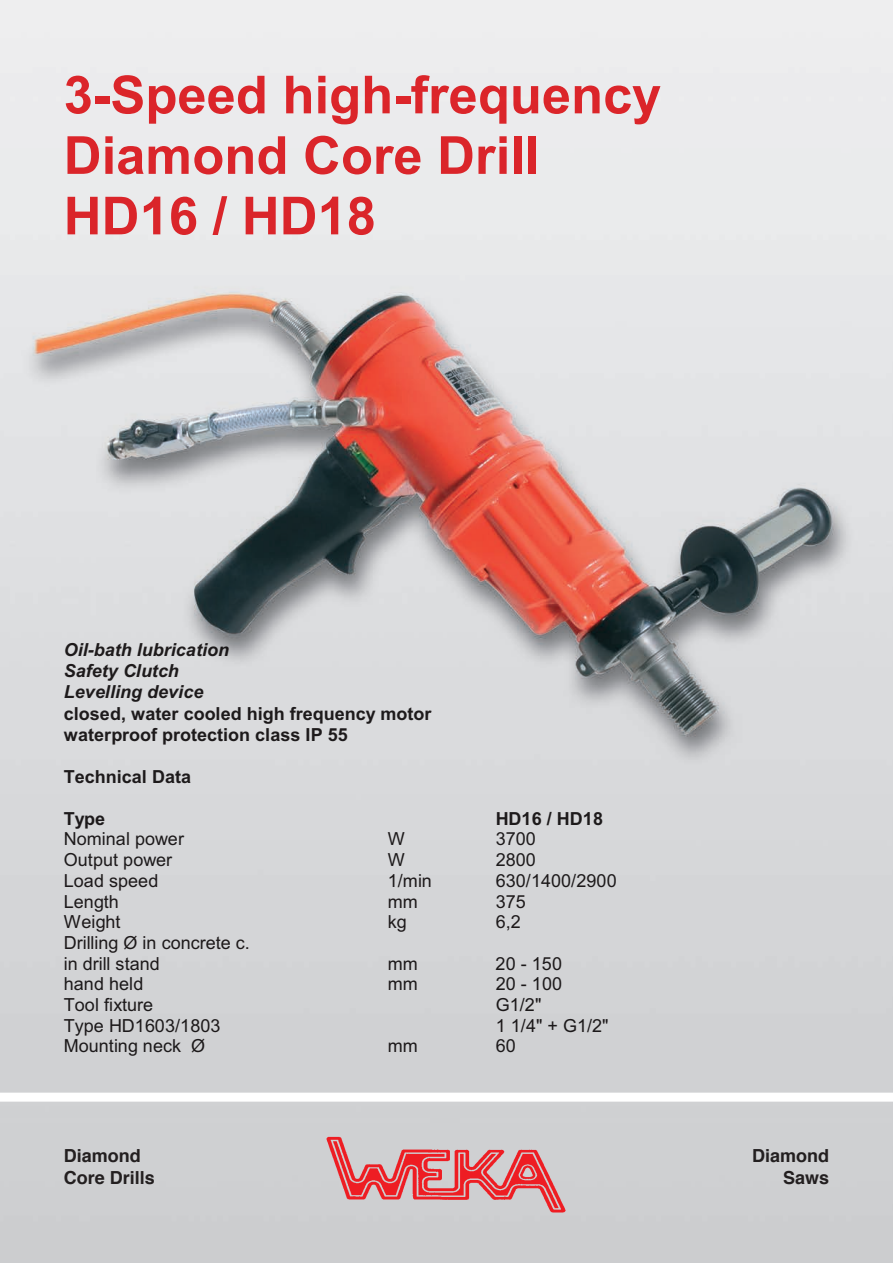
<style>
.page{position:relative;width:893px;height:1263px;background:#fff}
.page>*{position:absolute;margin:0;border:0;box-sizing:border-box;transform-origin:0 0}
.t1{font:700 52.5px/60.4px "Arial";color:#ee292e}
.t2{font:18px/20.7px "Arial";letter-spacing:.005em;color:#231f20}
.t3{font:700 18px/21.3px "Arial";color:#231f20}
.t4{font:italic 700 18px/21px "Arial";color:#231f20}
.t5{font:700 18px "Helvetica";color:#231f20}
</style>
<div class="page">
<img style="left:0;top:0;width:893px;height:1263px">
<img style="left:324px;top:1134px;width:245px;height:88px">
<div style="left:0;top:1093px;width:893px;height:9px;background:#fff"></div>
<svg style="left:64px;top:642px;width:165px;height:18px;background:#d7d8da"></svg>
<div style="left:64px;top:663px;width:115px;height:18px;background:#dadbdd"></div>
<div style="left:64px;top:684px;width:139px;height:18px;background:#dadbdd"></div>
<div style="left:64px;top:705px;width:178px;height:18px;background:#dadbdd"></div>
<div style="left:242px;top:705px;width:5px;height:18px;background:#dadbdd"></div>
<div style="left:247px;top:705px;width:184px;height:18px;background:#dadbdd"></div>
<div style="left:496px;top:872px;width:121px;height:18px;background:#d4d5d7"></div>
<h1 class="t1" style="left:64px;top:70px;width:599px">3-Speed high-frequency<br>Diamond Core Drill<br>HD16 / HD18</h1>
<p class="t4" style="left:64px;top:641px;width:167px">Oil-bath lubrication<br>Safety Clutch<br>Levelling device</p>
<p class="t3" style="left:64px;top:704px;width:369px">closed, water cooled high frequency motor waterproof protection class IP 55</p>
<p class="t3" style="left:64px;top:768px;width:129px">Technical Data</p>
<p class="t3" style="left:64px;top:809px;width:43px">Type</p>
<p class="t3" style="left:496px;top:809px;width:109px">HD16 / HD18</p>
<p class="t2" style="left:64px;top:830px;width:122px">Nominal power</p>
<p class="t2" style="left:388px;top:830px;width:18px">W</p>
<p class="t2" style="left:496px;top:830px;width:42px">3700</p>
<p class="t2" style="left:64px;top:851px;width:110px">Output power</p>
<p class="t2" style="left:388px;top:851px;width:18px">W</p>
<p class="t2" style="left:496px;top:851px;width:42px">2800</p>
<p class="t2" style="left:64px;top:872px;width:96px">Load speed</p>
<p class="t2" style="left:388px;top:872px;width:46px">1/min</p>
<p class="t2" style="left:496px;top:872px;width:123px">630/1400/2900</p>
<p class="t2" style="left:64px;top:893px;width:57px">Length</p>
<p class="t2" style="left:388px;top:893px;width:32px">mm</p>
<p class="t2" style="left:496px;top:893px;width:32px">375</p>
<p class="t2" style="left:64px;top:913px;width:58px">Weight</p>
<p class="t2" style="left:388px;top:913px;width:21px">kg</p>
<p class="t2" style="left:496px;top:913px;width:27px">6,2</p>
<p class="t2" style="left:64px;top:934px;width:188px">Drilling Ø in concrete c. in drill stand</p>
<p class="t2" style="left:388px;top:955px;width:32px">mm</p>
<p class="t2" style="left:496px;top:955px;width:68px">20 - 150</p>
<p class="t2" style="left:64px;top:975px;width:81px">hand held</p>
<p class="t2" style="left:388px;top:975px;width:32px">mm</p>
<p class="t2" style="left:496px;top:975px;width:68px">20 - 100</p>
<p class="t2" style="left:64px;top:996px;width:91px">Tool fixture</p>
<p class="t2" style="left:496px;top:996px;width:47px">G1/2"</p>
<p class="t2" style="left:64px;top:1017px;width:158px">Type HD1603/1803</p>
<p class="t2" style="left:496px;top:1017px;width:114px">1 1/4" + G1/2"</p>
<p class="t2" style="left:64px;top:1037px;width:143px">Mounting neck Ø</p>
<p class="t2" style="left:388px;top:1037px;width:32px">mm</p>
<p class="t2" style="left:496px;top:1037px;width:22px">60</p>
<p class="t3" style="left:64px;top:1143px;width:93px">Core Drills</p>
<p class="t5" style="left:64px;top:1141px;width:79px">Diamond</p>
<p class="t3" style="left:783px;top:1144px;width:48px">Saws</p>
<p class="t5" style="left:64px;top:1163px;width:93px">Core Drills</p>
<p class="t5" style="left:752px;top:1141px;width:79px">Diamond</p>
<p class="t5" style="left:783px;top:1163px;width:48px">Saws</p>
</div>
